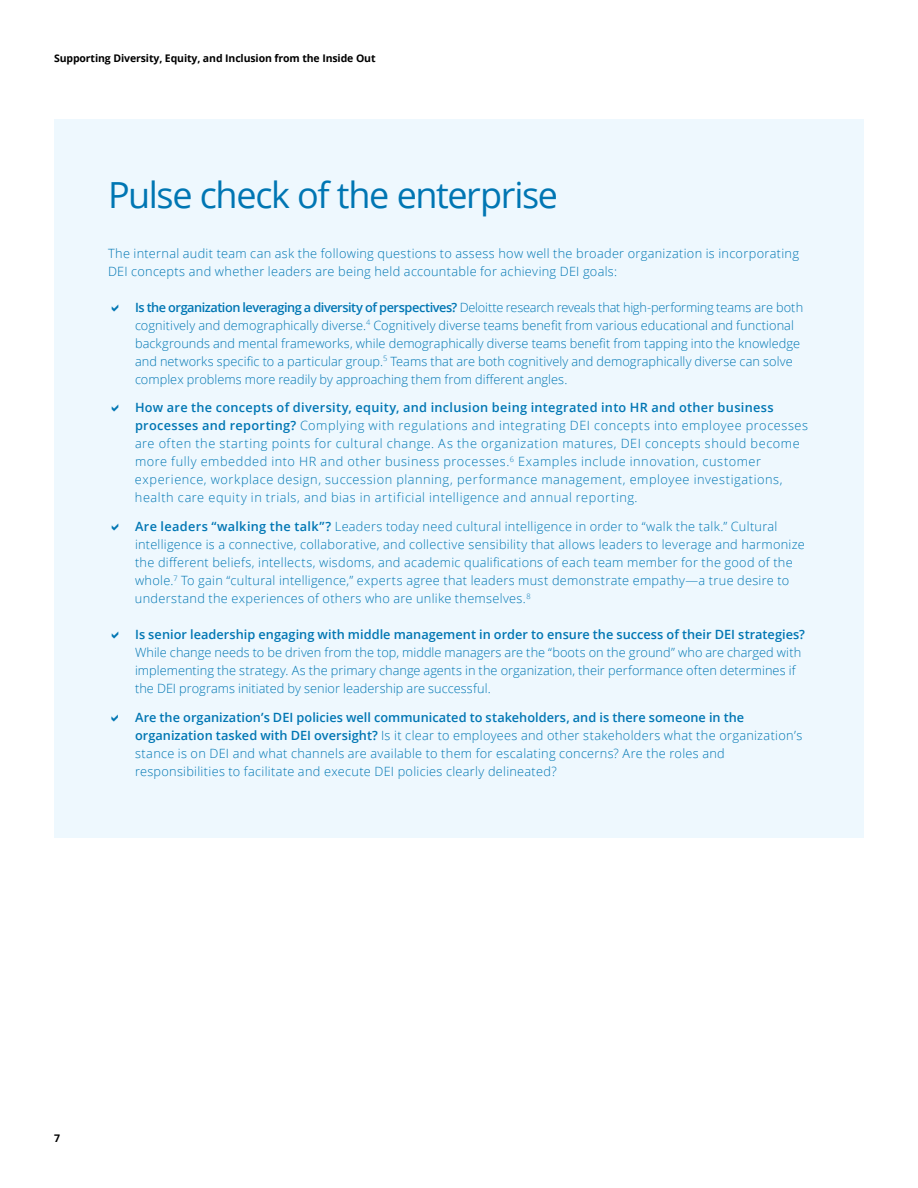
<style>
.page{position:relative;width:918px;height:1188px;background:#fff}
.page>*{position:absolute;margin:0;border:0;box-sizing:border-box;transform-origin:0 0}
.t1{font:36px "Open Sans";letter-spacing:-.035em;color:#0076b3}
.t2{font:300 12.75px/18px "Open Sans";letter-spacing:.02em;color:#0076b3}
.t3{font:300 12.75px/18px "Open Sans";letter-spacing:.045em;color:#0076b3}
.t4{font:600 12.75px "Open Sans";letter-spacing:.005em;color:#0076b3}
.t5{font:700 10.5px "Open Sans";letter-spacing:-.01em;color:#000}
.s1{font-weight:600}
</style>
<div class="page">
<div style="left:54px;top:119px;width:810px;height:719px;background:#eef8fe"></div>
<p class="t5" style="left:54px;top:51px;width:323px">Supporting Diversity, Equity, and Inclusion from the Inside Out</p>
<h1 class="t1" style="left:108px;top:170px;width:452px">Pulse check of the enterprise</h1>
<p class="t2" style="left:108px;top:244px;width:693px">The internal audit team can ask the following questions to assess how well the broader organization is incorporating<br>DEI concepts and whether leaders are being held accountable for achieving DEI goals:</p>
<p class="t2" style="left:135px;top:298px;width:670px"><span class="s1">Is the organization leveraging a diversity of perspectives?</span> Deloitte research reveals that high-performing teams are both cognitively and demographically diverse.<sup>4</sup> Cognitively diverse teams benefit from various educational and functional backgrounds and mental frameworks, while demographically diverse teams benefit from tapping into the knowledge and networks specific to a particular group.<sup>5</sup> Teams that are both cognitively and demographically diverse can solve complex problems more readily by approaching them from different angles.</p>
<p class="t3" style="left:135px;top:398px;width:675px"><span class="s1">How are the concepts of diversity, equity, and inclusion being integrated into HR and other business processes and reporting?</span> Complying with regulations and integrating DEI concepts into employee processes are often the starting points for cultural change. As the organization matures, DEI concepts should become more fully embedded into HR and other business processes.<sup>6</sup> Examples include innovation, customer experience, workplace design, succession planning, performance management, employee investigations, health care equity in trials, and bias in artificial intelligence and annual reporting.</p>
<p class="t2" style="left:135px;top:517px;width:671px"><span class="s1">Are leaders “walking the talk”?</span> Leaders today need cultural intelligence in order to “walk the talk.” Cultural intelligence is a connective, collaborative, and collective sensibility that allows leaders to leverage and harmonize the different beliefs, intellects, wisdoms, and academic qualifications of each team member for the good of the whole.<sup>7</sup> To gain “cultural intelligence,” experts agree that leaders must demonstrate empathy—a true desire to understand the experiences of others who are unlike themselves.<sup>8</sup></p>
<p class="t4" style="left:135px;top:626px;width:671px">Is senior leadership engaging with middle management in order to ensure the success of their DEI strategies?</p>
<p class="t2" style="left:135px;top:643px;width:668px">While change needs to be driven from the top, middle managers are the “boots on the ground” who are charged with implementing the strategy. As the primary change agents in the organization, their performance often determines if the DEI programs initiated by senior leadership are successful.</p>
<p class="t2" style="left:135px;top:708px;width:669px"><span class="s1">Are the organization’s DEI policies well communicated to stakeholders, and is there someone in the organization tasked with DEI oversight?</span> Is it clear to employees and other stakeholders what the organization’s stance is on DEI and what channels are available to them for escalating concerns? Are the roles and responsibilities to facilitate and execute DEI policies clearly delineated?</p>
<p class="t5" style="left:54px;top:1131px;width:7px">7</p>
</div>
